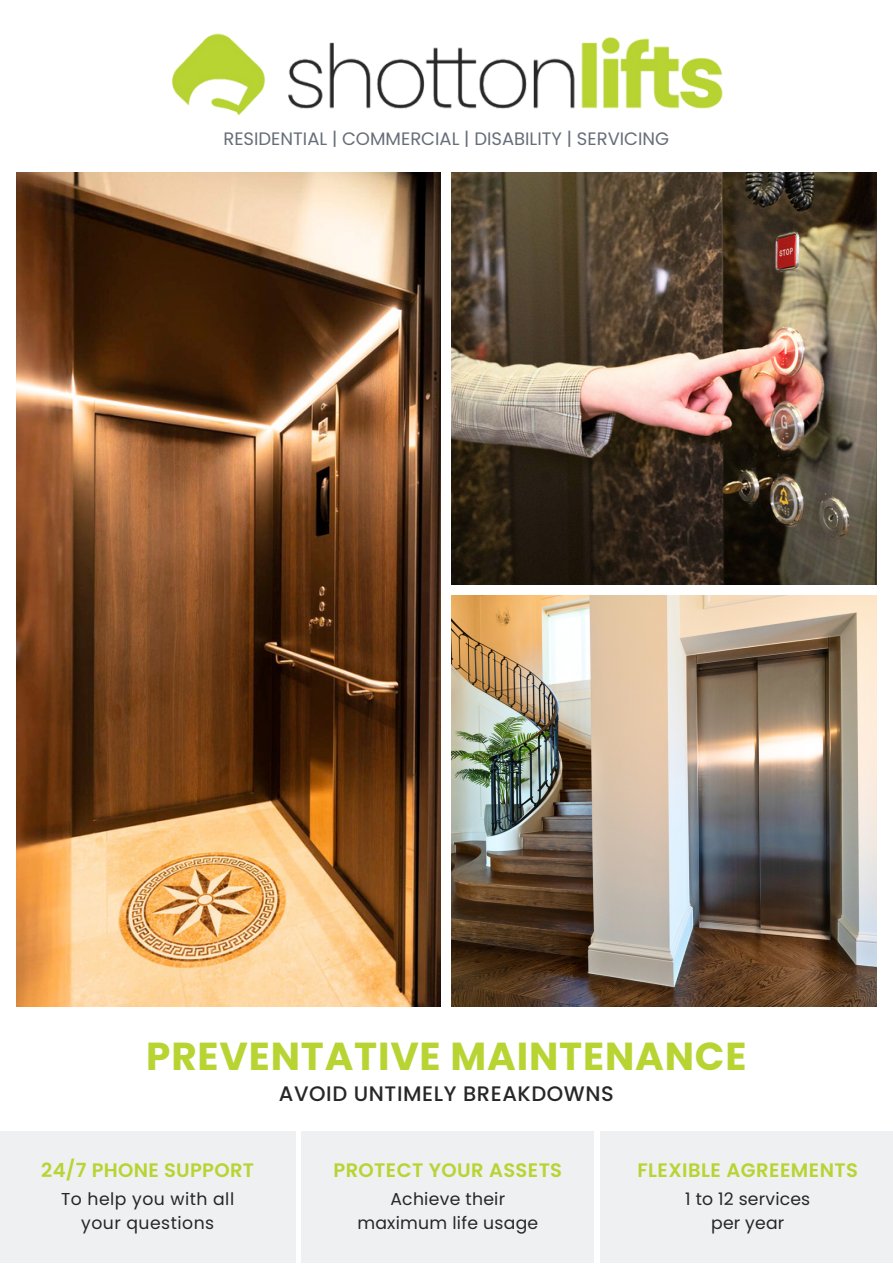
<style>
.page{position:relative;width:893px;height:1264px;background:#fff}
.page>*{position:absolute;margin:0;border:0;box-sizing:border-box;transform-origin:0 0}
.t1{font:700 39px "Poppins";letter-spacing:.02em;color:#b7d433}
.t2{font:500 21px "Poppins";letter-spacing:.03em;color:#272727}
.t3{font:600 19.5px "Poppins";letter-spacing:.02em;color:#b7d433}
.t4{font:18px "Poppins";color:#676e79}
.t5{font:17.25px/23.5px "Poppins";letter-spacing:.015em;color:#272727;text-align:center}
</style>
<div class="page">
<img style="left:17px;top:173px;width:423px;height:833px">
<img style="left:452px;top:173px;width:423px;height:411px">
<img style="left:452px;top:595px;width:423px;height:411px">
<img style="left:172px;top:33px;width:551px;height:83px">
<div style="left:0;top:1130px;width:295px;height:132px;background:#eff0f1"></div>
<div style="left:600px;top:1130px;width:292px;height:132px;background:#eff0f1"></div>
<div style="left:301px;top:1130px;width:293px;height:132px;background:#eff0f1"></div>
<p class="t4" style="left:223px;top:126px;width:447px">RESIDENTIAL | COMMERCIAL | DISABILITY | SERVICING</p>
<p class="t1" style="left:146px;top:1028px;width:601px">PREVENTATIVE MAINTENANCE</p>
<p class="t2" style="left:279px;top:1079px;width:336px">AVOID UNTIMELY BREAKDOWNS</p>
<p class="t3" style="left:41px;top:1156px;width:214px">24/7 PHONE SUPPORT</p>
<p class="t3" style="left:333px;top:1156px;width:230px">PROTECT YOUR ASSETS</p>
<p class="t5" style="left:61px;top:1187px;width:175px">To help you with all your questions</p>
<p class="t5" style="left:357px;top:1187px;width:182px">Achieve their maximum life usage</p>
<p class="t5" style="left:685px;top:1187px;width:127px">1 to 12 services per year</p>
<p class="t3" style="left:637px;top:1156px;width:222px">FLEXIBLE AGREEMENTS</p>
</div>
